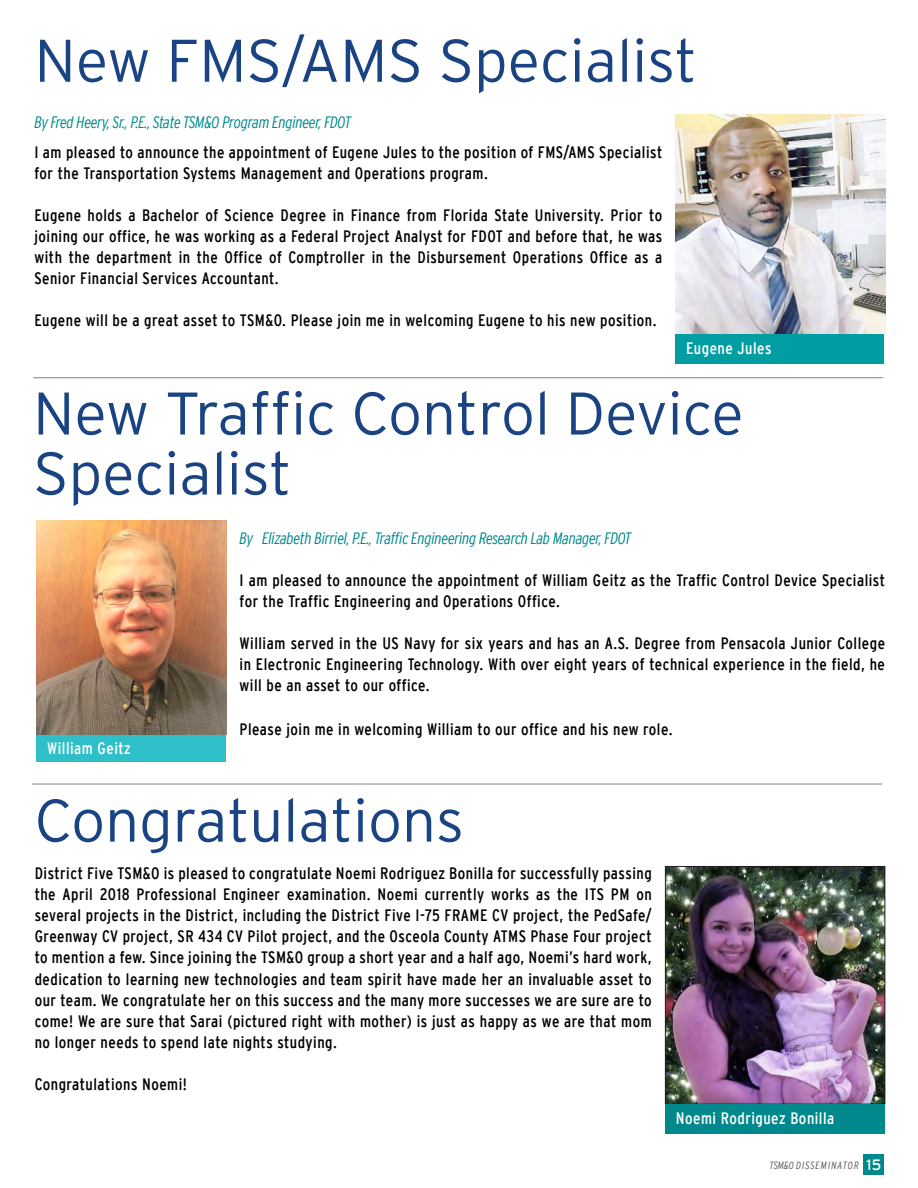
<style>
.page{position:relative;width:918px;height:1188px;background:#fff}
.page>*{position:absolute;margin:0;border:0;box-sizing:border-box;transform-origin:0 0}
.t1{font:300 60px/60px "Interstate";color:#1a4383}
.t2{font:condensed 16.5px/21px "Interstate";letter-spacing:.03em;color:#000;text-align:justify}
.t3{font:italic 300 condensed 16.5px "Interstate";letter-spacing:-.02em;color:#00898c}
.t4{font:condensed 16.5px "Interstate";letter-spacing:.03em;color:#fff}
.t5{font:italic 300 condensed 10.5px "Interstate";letter-spacing:.1em;color:#57585a}
.s1{font-weight:400;font-style:normal;font-stretch:normal;font-size:15px;color:#fff}
</style>
<div class="page">
<div style="left:864px;top:1154px;width:20px;height:21px;background:#00898c"></div>
<hr style="left:32px;top:784px;width:850px;height:1px;background:#808285">
<hr style="left:33px;top:377px;width:850px;height:1px;background:#808285">
<img style="left:676px;top:115px;width:209px;height:218px">
<div style="left:36px;top:732px;width:190px;height:30px;background:#2ebfc9"></div>
<img style="left:37px;top:521px;width:189px;height:213px">
<div style="left:676px;top:334px;width:208px;height:30px;background:#009ea2"></div>
<img style="left:667px;top:868px;width:216px;height:234px">
<div style="left:665px;top:866px;width:220px;height:238px;border:1px solid #231f20"></div>
<div style="left:665px;top:1104px;width:220px;height:30px;background:#00898c"></div>
<p class="t1" style="left:35px;top:30px;width:664px">New FMS/AMS Specialist</p>
<p class="t3" style="left:35px;top:113px;width:318px">By Fred Heery, Sr., P.E., State TSM&amp;O Program Engineer, FDOT</p>
<p class="t2" style="left:35px;top:141px;width:629px">I am pleased to announce the appointment of Eugene Jules to the position of FMS/AMS Specialist for the Transportation Systems Management and Operations program.</p>
<p class="t2" style="left:35px;top:204px;width:629px">Eugene holds a Bachelor of Science Degree in Finance from Florida State University. Prior to joining our office, he was working as a Federal Project Analyst for FDOT and before that, he was with the department in the Office of Comptroller in the Disbursement Operations Office as a Senior Financial Services Accountant.</p>
<p class="t2" style="left:35px;top:309px;width:624px">Eugene will be a great asset to TSM&amp;O. Please join me in welcoming Eugene to his new position.</p>
<p class="t4" style="left:686px;top:339px;width:87px">Eugene Jules</p>
<p class="t1" style="left:33px;top:383px;width:712px">New Traffic Control Device<br>Specialist</p>
<p class="t4" style="left:47px;top:739px;width:85px">William Geitz</p>
<p class="t3" style="left:240px;top:529px;width:393px">By Elizabeth Birriel, P.E., Traffic Engineering Research Lab Manager, FDOT</p>
<p class="t2" style="left:240px;top:570px;width:647px">I am pleased to announce the appointment of William Geitz as the Traffic Control Device Specialist for the Traffic Engineering and Operations Office.</p>
<p class="t2" style="left:240px;top:633px;width:647px">William served in the US Navy for six years and has an A.S. Degree from Pensacola Junior College in Electronic Engineering Technology. With over eight years of technical experience in the field, he will be an asset to our office.</p>
<p class="t2" style="left:240px;top:719px;width:434px">Please join me in welcoming William to our office and his new role.</p>
<p class="t1" style="left:35px;top:790px;width:431px">Congratulations</p>
<p class="t2" style="left:35px;top:863px;width:619px">District Five TSM&amp;O is pleased to congratulate Noemi Rodriguez Bonilla for successfully passing the April 2018 Professional Engineer examination. Noemi currently works as the ITS PM on several projects in the District, including the District Five I-75 FRAME CV project, the PedSafe/ Greenway CV project, SR 434 CV Pilot project, and the Osceola County ATMS Phase Four project to mention a few. Since joining the TSM&amp;O group a short year and a half ago, Noemi’s hard work, dedication to learning new technologies and team spirit have made her an invaluable asset to our team. We congratulate her on this success and the many more successes we are sure are to come! We are sure that Sarai (pictured right with mother) is just as happy as we are that mom no longer needs to spend late nights studying.</p>
<p class="t2" style="left:35px;top:1073px;width:154px">Congratulations Noemi!</p>
<p class="t4" style="left:676px;top:1109px;width:160px">Noemi Rodriguez Bonilla</p>
<p class="t5" style="left:770px;top:1159px;width:113px">TSM&amp;O DISSEMINATOR <span class="s1">15</span></p>
</div>
